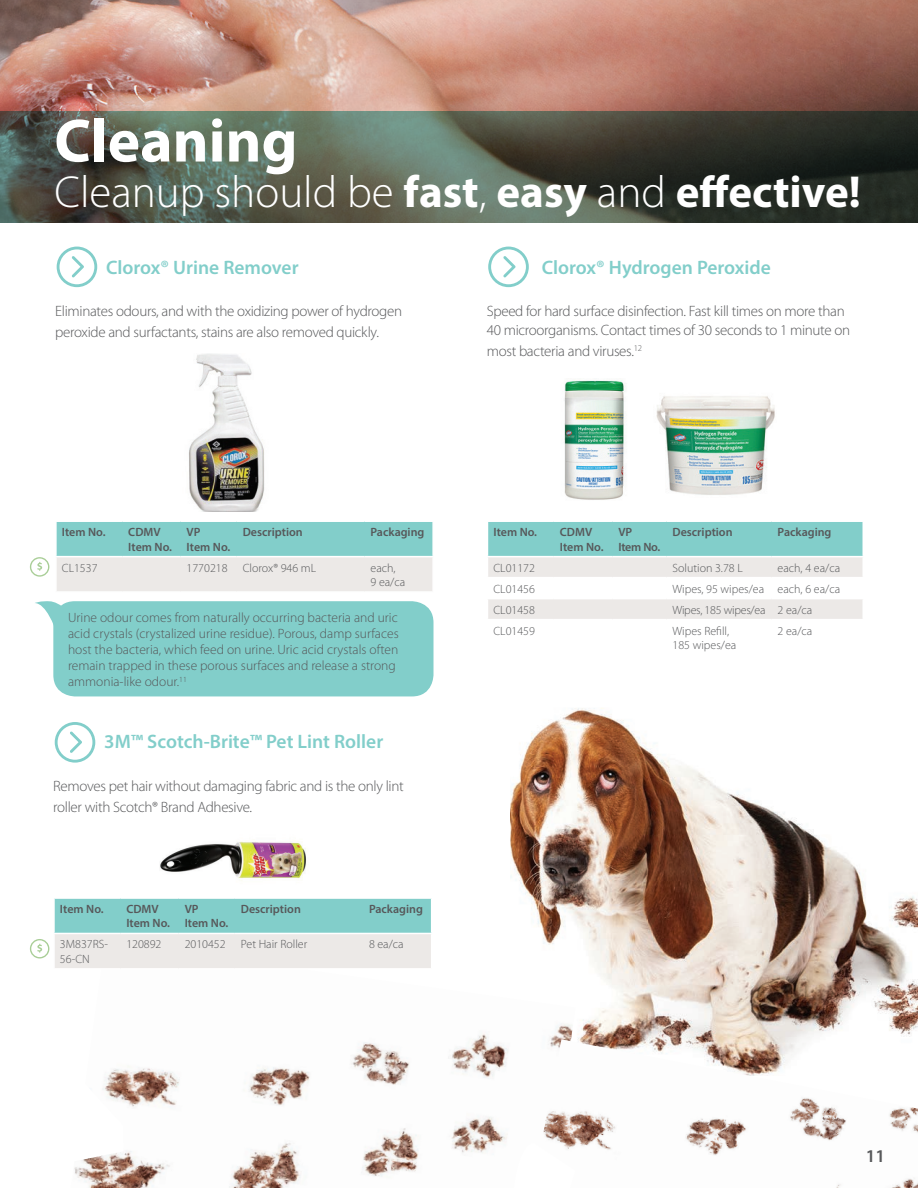
<style>
.page{position:relative;width:918px;height:1188px;background:#fff}
.page>*{position:absolute;margin:0;border:0;box-sizing:border-box;transform-origin:0 0}
.t1{font:700 61.5px "Myriad Pro";color:#fff}
.t2{font:300 45px "Myriad Pro";color:#fff}
.t3{font:600 19.5px "Myriad Pro";color:#82ceca}
.t4{font:600 18px "Myriad Pro";color:#57585a}
.t5{font:300 15px/21px "Myriad Pro";letter-spacing:-.02em;color:#57585a}
.t6{font:300 13.5px/16.2px "Myriad Pro";color:#57585a}
.t7{font:300 12px/14.4px "Myriad Pro";color:#57585a}
.t8{font:600 12px/14.4px "Myriad Pro";color:#57585a}
.t9{font:300 12px "Myriad Pro";letter-spacing:-.02em;color:#57585a}
.s1{font-weight:700}
</style>
<div class="page">
<img style="left:0;top:0;width:918px;height:111px">
<img style="left:510px;top:708px;width:408px;height:331px">
<img style="left:74px;top:942px;width:502px;height:246px">
<img style="left:564px;top:380px;width:62px;height:120px">
<img style="left:656px;top:396px;width:119px;height:99px">
<svg style="left:57px;top:247px;width:40px;height:40px"></svg>
<svg style="left:0;top:111px;width:918px;height:112px;background:#495145"></svg>
<img style="left:189px;top:353px;width:76px;height:158px">
<svg style="left:488px;top:247px;width:41px;height:40px"></svg>
<div style="left:53px;top:601px;width:380px;height:95px;background:#82ceca;border-radius:22px"></div>
<svg style="left:35px;top:601px;width:58px;height:28px"></svg>
<img style="left:160px;top:841px;width:147px;height:40px">
<svg style="left:55px;top:722px;width:40px;height:41px"></svg>
<hr style="left:53px;top:968px;width:67px;height:2px;background:#fff">
<hr style="left:120px;top:968px;width:59px;height:2px;background:#fff">
<hr style="left:179px;top:968px;width:56px;height:2px;background:#fff">
<hr style="left:235px;top:968px;width:128px;height:2px;background:#fff">
<hr style="left:363px;top:968px;width:69px;height:2px;background:#fff">
<img style="left:533px;top:1039px;width:385px;height:149px">
<svg style="left:74px;top:1076px;width:50px;height:88px"></svg>
<svg style="left:512px;top:1143px;width:64px;height:45px"></svg>
<svg style="left:30px;top:898px;width:402px;height:70px;background:#bddedb"></svg>
<svg style="left:57px;top:522px;width:375px;height:69px;background:#b7dbd8"></svg>
<hr style="left:364px;top:522px;width:1px;height:34px;background:#82ceca">
<hr style="left:180px;top:522px;width:1px;height:34px;background:#82ceca">
<hr style="left:236px;top:522px;width:2px;height:34px;background:#82ceca">
<hr style="left:122px;top:522px;width:1px;height:34px;background:#82ceca">
<hr style="left:122px;top:557px;width:1px;height:34px;background:#ece9e7">
<hr style="left:180px;top:557px;width:1px;height:34px;background:#ece9e7">
<hr style="left:236px;top:557px;width:2px;height:34px;background:#ece9e7">
<hr style="left:364px;top:557px;width:1px;height:34px;background:#ece9e7">
<hr style="left:55px;top:556px;width:67px;height:1px;background:#fff">
<hr style="left:122px;top:556px;width:59px;height:1px;background:#fff">
<hr style="left:181px;top:556px;width:56px;height:1px;background:#fff">
<hr style="left:237px;top:556px;width:128px;height:1px;background:#fff">
<hr style="left:364px;top:556px;width:70px;height:1px;background:#fff">
<svg style="left:488px;top:521px;width:375px;height:98px"></svg>
<hr style="left:554px;top:598px;width:58px;height:1px;background:#fff">
<hr style="left:612px;top:598px;width:55px;height:1px;background:#fff">
<hr style="left:667px;top:598px;width:105px;height:1px;background:#fff">
<hr style="left:772px;top:598px;width:92px;height:1px;background:#fff">
<hr style="left:862px;top:599px;width:2px;height:20px;background:#fff">
<svg style="left:30px;top:557px;width:19px;height:20px"></svg>
<h1 class="t1" style="left:54px;top:101px;width:245px">Cleaning</h1>
<h2 class="t2" style="left:54px;top:167px;width:808px">Cleanup should be <span class="s1">fast</span>, <span class="s1">easy</span> and <span class="s1">effective!</span></h2>
<h3 class="t3" style="left:106px;top:255px;width:194px">Clorox® Urine Remover</h3>
<p class="t5" style="left:55px;top:300px;width:348px">Eliminates odours, and with the oxidizing power of hydrogen peroxide and surfactants, stains are also removed quickly.</p>
<h3 class="t3" style="left:542px;top:255px;width:231px">Clorox® Hydrogen Peroxide</h3>
<p class="t5" style="left:487px;top:301px;width:365px;line-height:19.5px">Speed for hard surface disinfection. Fast kill times on more than<br>40 microorganisms. Contact times of 30 seconds to 1 minute on</p>
<p class="t5" style="left:487px;top:341px;width:157px">most bacteria and viruses.<sup>12</sup></p>
<p class="t8" style="left:62px;top:525px;width:45px">Item No.</p>
<p class="t8" style="left:128px;top:525px;width:45px">CDMV<br>Item No.</p>
<p class="t8" style="left:187px;top:525px;width:45px">VP<br>Item No.</p>
<p class="t8" style="left:243px;top:525px;width:62px">Description</p>
<p class="t8" style="left:371px;top:525px;width:55px">Packaging</p>
<p class="t7" style="left:62px;top:561px;width:37px">CL1537</p>
<p class="t7" style="left:187px;top:561px;width:42px">1770218</p>
<p class="t7" style="left:243px;top:561px;width:75px">Clorox® 946 mL</p>
<p class="t7" style="left:371px;top:561px;width:36px">each,<br>9 ea/ca</p>
<p class="t6" style="left:68px;top:609px;width:332px">Urine odour comes from naturally occurring bacteria and uric acid crystals (crystalized urine residue). Porous, damp surfaces host the bacteria, which feed on urine. Uric acid crystals often remain trapped in these porous surfaces and release a strong ammonia-like odour.<sup>11</sup></p>
<h3 class="t3" style="left:104px;top:729px;width:281px">3M™ Scotch-Brite™ Pet Lint Roller</h3>
<p class="t5" style="left:53px;top:776px;width:352px">Removes pet hair without damaging fabric and is the only lint roller with Scotch® Brand Adhesive.</p>
<p class="t8" style="left:60px;top:902px;width:45px">Item No.</p>
<p class="t8" style="left:126px;top:902px;width:45px">CDMV<br>Item No.</p>
<p class="t8" style="left:185px;top:902px;width:45px">VP<br>Item No.</p>
<p class="t8" style="left:241px;top:902px;width:62px">Description</p>
<p class="t8" style="left:369px;top:902px;width:55px">Packaging</p>
<p class="t7" style="left:60px;top:937px;width:49px">3M837RS-<br>56-CN</p>
<p class="t7" style="left:126px;top:937px;width:37px">120892</p>
<p class="t7" style="left:185px;top:937px;width:42px">2010452</p>
<p class="t7" style="left:241px;top:937px;width:68px">Pet Hair Roller</p>
<p class="t7" style="left:369px;top:937px;width:36px">8 ea/ca</p>
<p class="t8" style="left:493px;top:525px;width:45px">Item No.</p>
<p class="t8" style="left:560px;top:525px;width:45px">CDMV<br>Item No.</p>
<p class="t8" style="left:618px;top:525px;width:43px">VP<br>Item No.</p>
<p class="t8" style="left:673px;top:525px;width:62px">Description</p>
<p class="t8" style="left:778px;top:525px;width:55px">Packaging</p>
<p class="t7" style="left:493px;top:561px;width:43px">CL01172</p>
<p class="t7" style="left:673px;top:561px;width:72px">Solution 3.78 L</p>
<p class="t7" style="left:778px;top:561px;width:64px">each, 4 ea/ca</p>
<p class="t7" style="left:493px;top:582px;width:43px">CL01456</p>
<p class="t7" style="left:673px;top:582px;width:169px">Wipes, 95 wipes/ea each, 6 ea/ca</p>
<p class="t7" style="left:493px;top:603px;width:43px">CL01458</p>
<p class="t9" style="left:673px;top:603px;width:141px">Wipes, 185 wipes/ea 2 ea/ca</p>
<p class="t7" style="left:493px;top:624px;width:43px">CL01459</p>
<p class="t7" style="left:673px;top:624px;width:65px">Wipes Refill,<br>185 wipes/ea</p>
<p class="t7" style="left:778px;top:624px;width:36px">2 ea/ca</p>
<p class="t4" style="left:866px;top:1144px;width:21px">11</p>
</div>
